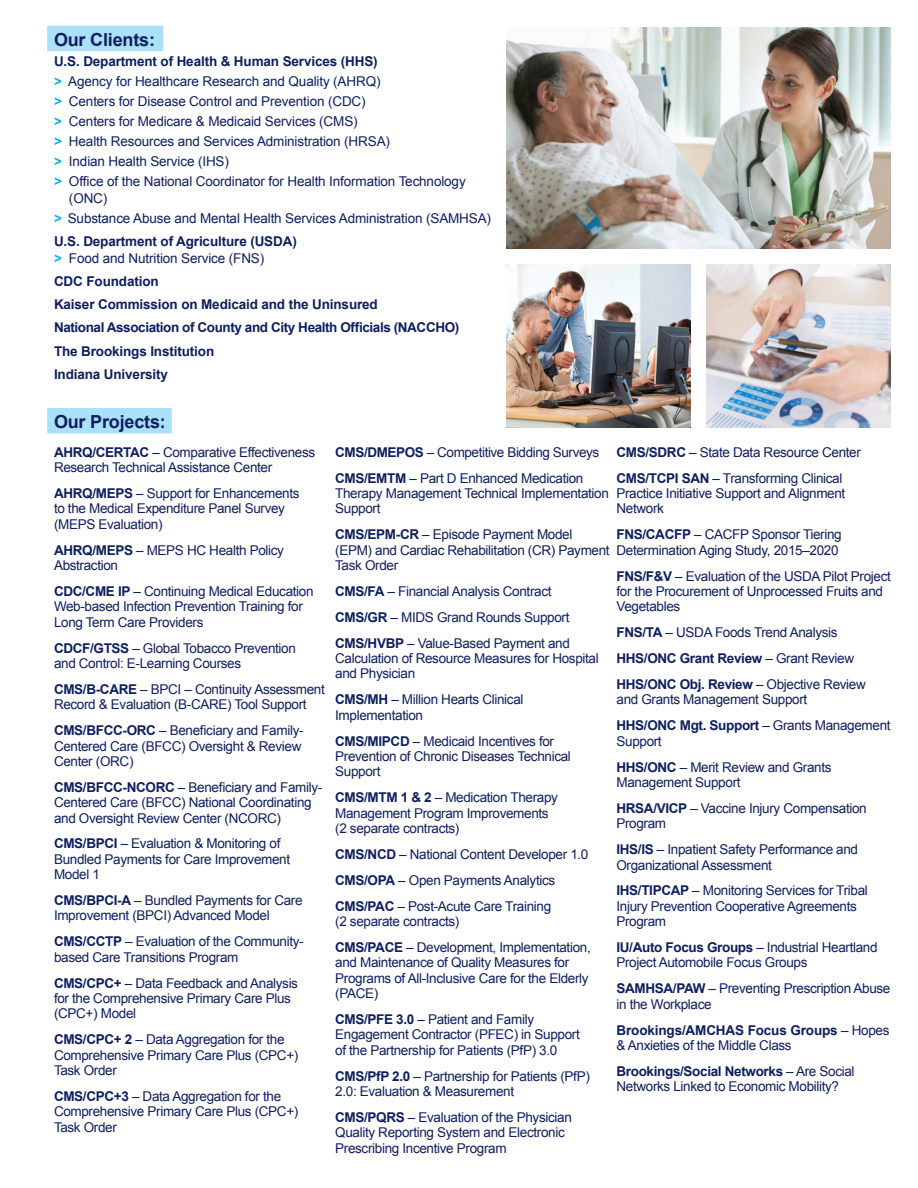
<style>
.page{position:relative;width:918px;height:1188px;background:#fff}
.page>*{position:absolute;margin:0;border:0;box-sizing:border-box;transform-origin:0 0}
.STEP{font:700 18px "Arial";letter-spacing:-.01em;color:#0e1f5d}
.Body_Text{font:13.5px/15.3px "Arial";letter-spacing:-.025em;color:#0e1f5d}
.Body_Text-2{font:700 13.5px "Arial";letter-spacing:-.01em;color:#0e1f5d}
.Body_Text-3{font:700 13.5px "Arial";letter-spacing:-.03em;color:#0e1f5d}
.s1{font-weight:700;color:#00aeef}
.s2{font-weight:700}
.s3{font-weight:400}
</style>
<div class="page">
<img style="left:506px;top:27px;width:385px;height:221px">
<img style="left:506px;top:264px;width:185px;height:163px">
<img style="left:706px;top:264px;width:185px;height:163px">
<div style="left:47px;top:26px;width:116px;height:25px;background:#aae0f9"></div>
<div style="left:47px;top:408px;width:125px;height:26px;background:#aae0f9"></div>
<p class="STEP" style="left:54px;top:30px;width:103px">Our Clients:</p>
<p class="Body_Text-2" style="left:54px;top:54px;width:325px">U.S. Department of Health &amp; Human Services (HHS)</p>
<p class="Body_Text" style="left:54px;top:74px;width:328px"><span class="s1">&gt;</span> Agency for Healthcare Research and Quality (AHRQ)</p>
<p class="Body_Text" style="left:54px;top:94px;width:313px"><span class="s1">&gt;</span> Centers for Disease Control and Prevention (CDC)</p>
<p class="Body_Text" style="left:54px;top:114px;width:305px"><span class="s1">&gt;</span> Centers for Medicare &amp; Medicaid Services (CMS)</p>
<p class="Body_Text" style="left:54px;top:134px;width:338px"><span class="s1">&gt;</span> Health Resources and Services Administration (HRSA)</p>
<p class="Body_Text" style="left:54px;top:154px;width:177px"><span class="s1">&gt;</span> Indian Health Service (IHS)</p>
<p class="Body_Text" style="left:69px;top:173px;width:398px;line-height:16.5px;text-indent:-15px"><span class="s1">&gt;</span> Office of the National Coordinator for Health Information Technology (ONC)</p>
<p class="Body_Text" style="left:54px;top:211px;width:439px"><span class="s1">&gt;</span> Substance Abuse and Mental Health Services Administration (SAMHSA)</p>
<p class="Body_Text-2" style="left:54px;top:234px;width:244px">U.S. Department of Agriculture (USDA)</p>
<p class="Body_Text" style="left:54px;top:250px;width:212px"><span class="s1">&gt;</span> Food and Nutrition Service (FNS)</p>
<p class="Body_Text-2" style="left:54px;top:274px;width:106px">CDC Foundation</p>
<p class="Body_Text-2" style="left:54px;top:297px;width:325px">Kaiser Commission on Medicaid and the Uninsured</p>
<p class="Body_Text-3" style="left:54px;top:320px;width:407px">National Association of County and City Health Officials (NACCHO)</p>
<p class="Body_Text-2" style="left:54px;top:343px;width:162px">The Brookings Institution</p>
<p class="Body_Text-2" style="left:54px;top:367px;width:115px">Indiana University</p>
<p class="STEP" style="left:54px;top:412px;width:113px">Our Projects:</p>
<p class="Body_Text" style="left:54px;top:444px;width:263px"><span class="s2">AHRQ/CERTAC</span> – Comparative Effectiveness<br>Research Technical Assistance Center</p>
<p class="Body_Text" style="left:54px;top:486px;width:247px"><span class="s2">AHRQ/MEPS</span> – Support for Enhancements to the Medical Expenditure Panel Survey (MEPS Evaluation)</p>
<p class="Body_Text" style="left:54px;top:542px;width:232px"><span class="s2">AHRQ/MEPS</span> – MEPS HC Health Policy<br>Abstraction</p>
<p class="Body_Text" style="left:54px;top:584px;width:261px"><span class="s2">CDC/CME IP</span> – Continuing Medical Education<br>Web-based Infection Prevention Training for<br>Long Term Care Providers</p>
<p class="Body_Text" style="left:54px;top:640px;width:243px"><span class="s2">CDCF/GTSS</span> – Global Tobacco Prevention and Control: E-Learning Courses</p>
<p class="Body_Text" style="left:54px;top:681px;width:272px"><span class="s2">CMS/B-CARE</span> – BPCI – Continuity Assessment<br>Record &amp; Evaluation (B-CARE) Tool Support</p>
<p class="Body_Text" style="left:54px;top:723px;width:251px"><span class="s2">CMS/BFCC-ORC</span> – Beneficiary and Family-<br>Centered Care (BFCC) Oversight &amp; Review<br>Center (ORC)</p>
<p class="Body_Text" style="left:54px;top:779px;width:270px"><span class="s2">CMS/BFCC-NCORC</span> – Beneficiary and Family-<br>Centered Care (BFCC) National Coordinating and Oversight Review Center (NCORC)</p>
<p class="Body_Text" style="left:54px;top:836px;width:238px"><span class="s2">CMS/BPCI</span> – Evaluation &amp; Monitoring of<br>Bundled Payments for Care Improvement<br>Model 1</p>
<p class="Body_Text" style="left:54px;top:893px;width:250px"><span class="s2">CMS/BPCI-A</span> – Bundled Payments for Care<br>Improvement (BPCI) Advanced Model</p>
<p class="Body_Text" style="left:54px;top:934px;width:251px"><span class="s2">CMS/CCTP</span> – Evaluation of the Community&shy;based Care Transitions Program</p>
<p class="Body_Text" style="left:54px;top:975px;width:246px"><span class="s2">CMS/CPC+</span> – Data Feedback and Analysis for the Comprehensive Primary Care Plus (CPC+) Model</p>
<p class="Body_Text" style="left:54px;top:1032px;width:246px"><span class="s2">CMS/CPC+ 2</span> – Data Aggregation for the<br>Comprehensive Primary Care Plus (CPC+)<br>Task Order</p>
<p class="Body_Text" style="left:54px;top:1089px;width:246px"><span class="s2">CMS/CPC+3</span> – Data Aggregation for the<br>Comprehensive Primary Care Plus (CPC+)<br>Task Order</p>
<p class="Body_Text" style="left:335px;top:444px;width:266px"><span class="s2">CMS/DMEPOS</span> – Competitive Bidding Surveys</p>
<p class="Body_Text" style="left:335px;top:470px;width:275px"><span class="s2">CMS/EMTM</span> – Part D Enhanced Medication<br>Therapy Management Technical Implementation<br>Support</p>
<p class="Body_Text" style="left:335px;top:527px;width:276px"><span class="s2">CMS/EPM-CR</span> – Episode Payment Model (EPM) and Cardiac Rehabilitation (CR) Payment<br>Task Order</p>
<p class="Body_Text" style="left:335px;top:584px;width:218px"><span class="s2">CMS/FA</span> – Financial Analysis Contract</p>
<p class="Body_Text" style="left:335px;top:609px;width:236px"><span class="s2">CMS/GR</span> – MIDS Grand Rounds Support</p>
<p class="Body_Text" style="left:335px;top:635px;width:265px"><span class="s2">CMS/HVBP</span> – Value-Based Payment and<br>Calculation of Resource Measures for Hospital and Physician</p>
<p class="Body_Text" style="left:335px;top:692px;width:190px"><span class="s2">CMS/MH</span> – Million Hearts Clinical<br>Implementation</p>
<p class="Body_Text" style="left:335px;top:733px;width:237px"><span class="s2">CMS/MIPCD</span> – Medicaid Incentives for<br>Prevention of Chronic Diseases Technical<br>Support</p>
<p class="Body_Text" style="left:335px;top:790px;width:224px"><span class="s2">CMS/MTM 1 &amp; 2</span> – Medication Therapy<br>Management Program Improvements (2 separate contracts)</p>
<p class="Body_Text" style="left:335px;top:847px;width:255px"><span class="s2">CMS/NCD</span> – National Content Developer 1.0</p>
<p class="Body_Text" style="left:335px;top:872px;width:222px"><span class="s2">CMS/OPA</span> – Open Payments Analytics</p>
<p class="Body_Text" style="left:335px;top:898px;width:217px"><span class="s2">CMS/PAC</span> – Post-Acute Care Training (2 separate contracts)</p>
<p class="Body_Text" style="left:335px;top:940px;width:257px"><span class="s2">CMS/PACE</span> – Development, Implementation, and Maintenance of Quality Measures for Programs of All-Inclusive Care for the Elderly (PACE)</p>
<p class="Body_Text" style="left:335px;top:1012px;width:246px"><span class="s2">CMS/PFE 3.0</span> – Patient and Family<br>Engagement Contractor (PFEC) in Support of the Partnership for Patients (PfP) 3.0</p>
<p class="Body_Text" style="left:335px;top:1068px;width:256px"><span class="s2">CMS/PfP 2.0</span> – Partnership for Patients (PfP)<br>2.0: Evaluation &amp; Measurement</p>
<p class="Body_Text" style="left:335px;top:1110px;width:238px"><span class="s2">CMS/PQRS</span> – Evaluation of the Physician<br>Quality Reporting System and Electronic<br>Prescribing Incentive Program</p>
<p class="Body_Text" style="left:616px;top:444px;width:246px"><span class="s2">CMS/SDRC</span> – State Data Resource Center</p>
<p class="Body_Text" style="left:616px;top:470px;width:230px"><span class="s2">CMS/TCPI SAN</span> – Transforming Clinical<br>Practice Initiative Support and Alignment<br>Network</p>
<p class="Body_Text" style="left:616px;top:527px;width:227px"><span class="s2">FNS/CACFP</span> – CACFP Sponsor Tiering<br>Determination Aging Study, 2015–2020</p>
<p class="Body_Text" style="left:616px;top:568px;width:276px"><span class="s2">FNS/F&amp;V</span> – Evaluation of the USDA Pilot Project for the Procurement of Unprocessed Fruits and<br>Vegetables</p>
<p class="Body_Text" style="left:616px;top:625px;width:223px"><span class="s2">FNS/TA</span> – USDA Foods Trend Analysis</p>
<p class="Body_Text-2" style="left:616px;top:651px;width:239px">HHS/ONC Grant Review <span class="s3">– Grant Review</span></p>
<p class="Body_Text" style="left:616px;top:677px;width:251px"><span class="s2">HHS/ONC Obj. Review</span> – Objective Review and Grants Management Support</p>
<p class="Body_Text" style="left:616px;top:718px;width:276px"><span class="s2">HHS/ONC Mgt. Support</span> – Grants Management<br>Support</p>
<p class="Body_Text" style="left:616px;top:759px;width:217px"><span class="s2">HHS/ONC</span> – Merit Review and Grants<br>Management Support</p>
<p class="Body_Text" style="left:616px;top:800px;width:252px"><span class="s2">HRSA/VICP</span> – Vaccine Injury Compensation<br>Program</p>
<p class="Body_Text" style="left:616px;top:842px;width:243px"><span class="s2">IHS/IS</span> – Inpatient Safety Performance and<br>Organizational Assessment</p>
<p class="Body_Text" style="left:616px;top:883px;width:253px"><span class="s2">IHS/TIPCAP</span> – Monitoring Services for Tribal<br>Injury Prevention Cooperative Agreements<br>Program</p>
<p class="Body_Text" style="left:616px;top:940px;width:263px"><span class="s2">IU/Auto Focus Groups</span> – Industrial Heartland<br>Project Automobile Focus Groups</p>
<p class="Body_Text" style="left:616px;top:981px;width:276px"><span class="s2">SAMHSA/PAW</span> – Preventing Prescription Abuse in the Workplace</p>
<p class="Body_Text" style="left:616px;top:1022px;width:274px"><span class="s2">Brookings/AMCHAS Focus Groups</span> – Hopes &amp; Anxieties of the Middle Class</p>
<p class="Body_Text" style="left:616px;top:1064px;width:240px"><span class="s2">Brookings/Social Networks</span> – Are Social<br>Networks Linked to Economic Mobility?</p>
</div>
